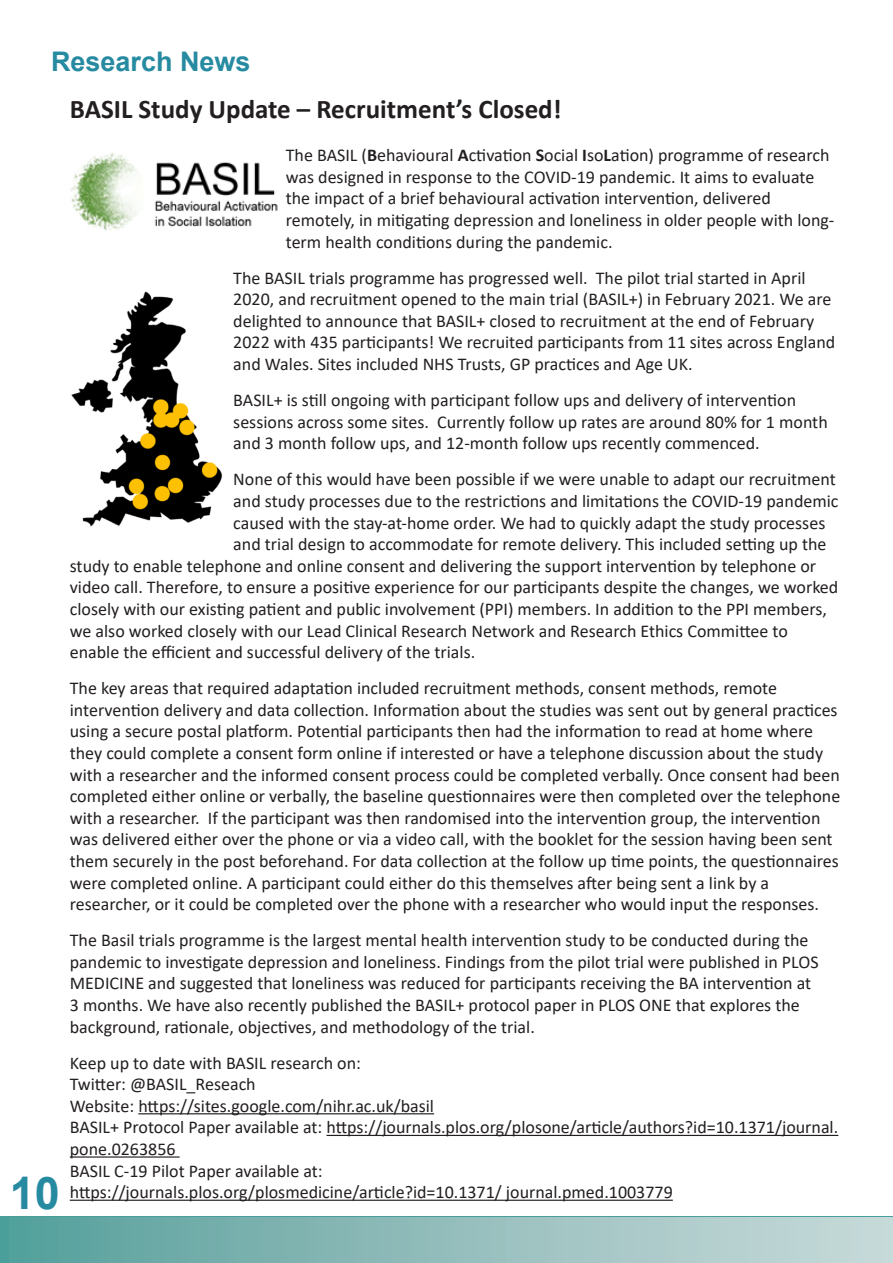
<style>
.page{position:relative;width:893px;height:1263px;background:#fff}
.page>*{position:absolute;margin:0;border:0;box-sizing:border-box;transform-origin:0 0}
.t1{font:700 45px "Arial";color:#268aa1}
.t2{font:700 27px "Calibri";color:#231f20}
.Section_Headers{font:700 27px "Arial";color:#268aa1}
.t3{font:18px/21.6px "Calibri";color:#231f20}
.s1{font-weight:700}
</style>
<div class="page">
<div style="left:0;top:1216px;width:893px;height:5px;background:#479e9a"></div>
<div style="left:0;top:1217px;width:893px;height:46px;background:linear-gradient(to right,#569f9b,#ccdbdb)"></div>
<hr style="left:138px;top:1113px;width:296px;height:1px;background:#231f20">
<hr style="left:326px;top:1135px;width:512px;height:1px;background:#231f20">
<hr style="left:70px;top:1156px;width:110px;height:1px;background:#231f20">
<hr style="left:70px;top:1199px;width:603px;height:2px;background:#231f20">
<img style="left:70px;top:152px;width:208px;height:79px">
<img style="left:71px;top:291px;width:152px;height:236px">
<p class="Section_Headers" style="left:51px;top:42px;width:201px">Research News</p>
<p class="t2" style="left:70px;top:90px;width:493px">BASIL Study Update – Recruitment’s Closed!</p>
<p class="t3" style="left:286px;top:144px;width:550px">The BASIL (<span class="s1">B</span>ehavioural <span class="s1">A</span>ctivation <span class="s1">S</span>ocial <span class="s1">I</span>so<span class="s1">L</span>ation) programme of research was designed in response to the COVID-19 pandemic. It aims to evaluate the impact of a brief behavioural activation intervention, delivered remotely, in mitigating depression and loneliness in older people with long&shy;term health conditions during the pandemic.</p>
<p class="t3" style="left:233px;top:266px;width:603px">The BASIL trials programme has progressed well. The pilot trial started in April 2020, and recruitment opened to the main trial (BASIL+) in February 2021. We are delighted to announce that BASIL+ closed to recruitment at the end of February 2022 with 435 participants! We recruited participants from 11 sites across England and Wales. Sites included NHS Trusts, GP practices and Age UK.</p>
<p class="t3" style="left:233px;top:389px;width:596px">BASIL+ is still ongoing with participant follow ups and delivery of intervention sessions across some sites. Currently follow up rates are around 80% for 1 month and 3 month follow ups, and 12-month follow ups recently commenced.</p>
<p class="t3" style="left:233px;top:468px;width:604px">None of this would have been possible if we were unable to adapt our recruitment</p>
<p class="t3" style="left:233px;top:490px;width:607px">and study processes due to the restrictions and limitations the COVID-19 pandemic</p>
<p class="t3" style="left:233px;top:511px;width:593px">caused with the stay-at-home order. We had to quickly adapt the study processes</p>
<p class="t3" style="left:233px;top:533px;width:595px">and trial design to accommodate for remote delivery. This included setting up the</p>
<p class="t3" style="left:70px;top:554px;width:748px">study to enable telephone and online consent and delivering the support intervention by telephone or</p>
<p class="t3" style="left:70px;top:576px;width:770px">video call. Therefore, to ensure a positive experience for our participants despite the changes, we worked</p>
<p class="t3" style="left:70px;top:598px;width:759px">closely with our existing patient and public involvement (PPI) members. In addition to the PPI members,</p>
<p class="t3" style="left:70px;top:619px;width:720px">we also worked closely with our Lead Clinical Research Network and Research Ethics Committee to</p>
<p class="t3" style="left:70px;top:641px;width:407px">enable the efficient and successful delivery of the trials.</p>
<p class="t3" style="left:70px;top:677px;width:772px">The key areas that required adaptation included recruitment methods, consent methods, remote intervention delivery and data collection. Information about the studies was sent out by general practices using a secure postal platform. Potential participants then had the information to read at home where they could complete a consent form online if interested or have a telephone discussion about the study with a researcher and the informed consent process could be completed verbally. Once consent had been completed either online or verbally, the baseline questionnaires were then completed over the telephone with a researcher. If the participant was then randomised into the intervention group, the intervention was delivered either over the phone or via a video call, with the booklet for the session having been sent them securely in the post beforehand. For data collection at the follow up time points, the questionnaires were completed online. A participant could either do this themselves after being sent a link by a researcher, or it could be completed over the phone with a researcher who would input the responses.</p>
<p class="t3" style="left:70px;top:929px;width:750px">The Basil trials programme is the largest mental health intervention study to be conducted during the pandemic to investigate depression and loneliness. Findings from the pilot trial were published in PLOS MEDICINE and suggested that loneliness was reduced for participants receiving the BA intervention at 3 months. We have also recently published the BASIL+ protocol paper in PLOS ONE that explores the background, rationale, objectives, and methodology of the trial.</p>
<p class="t3" style="left:70px;top:1051px;width:293px">Keep up to date with BASIL research on:</p>
<p class="t3" style="left:70px;top:1073px;width:187px">Twitter: @BASIL_Reseach</p>
<p class="t3" style="left:70px;top:1094px;width:366px">Website: https://sites.google.com/nihr.ac.uk/basil</p>
<p class="t3" style="left:70px;top:1116px;width:770px">BASIL+ Protocol Paper available at: https://journals.plos.org/plosone/article/authors?id=10.1371/journal. pone.0263856</p>
<p class="t3" style="left:70px;top:1159px;width:254px">BASIL C-19 Pilot Paper available at:</p>
<p class="t3" style="left:70px;top:1181px;width:604px">https://journals.plos.org/plosmedicine/article?id=10.1371/ journal.pmed.1003779</p>
<h1 class="t1" style="left:10px;top:1162px;width:52px">10</h1>
</div>
